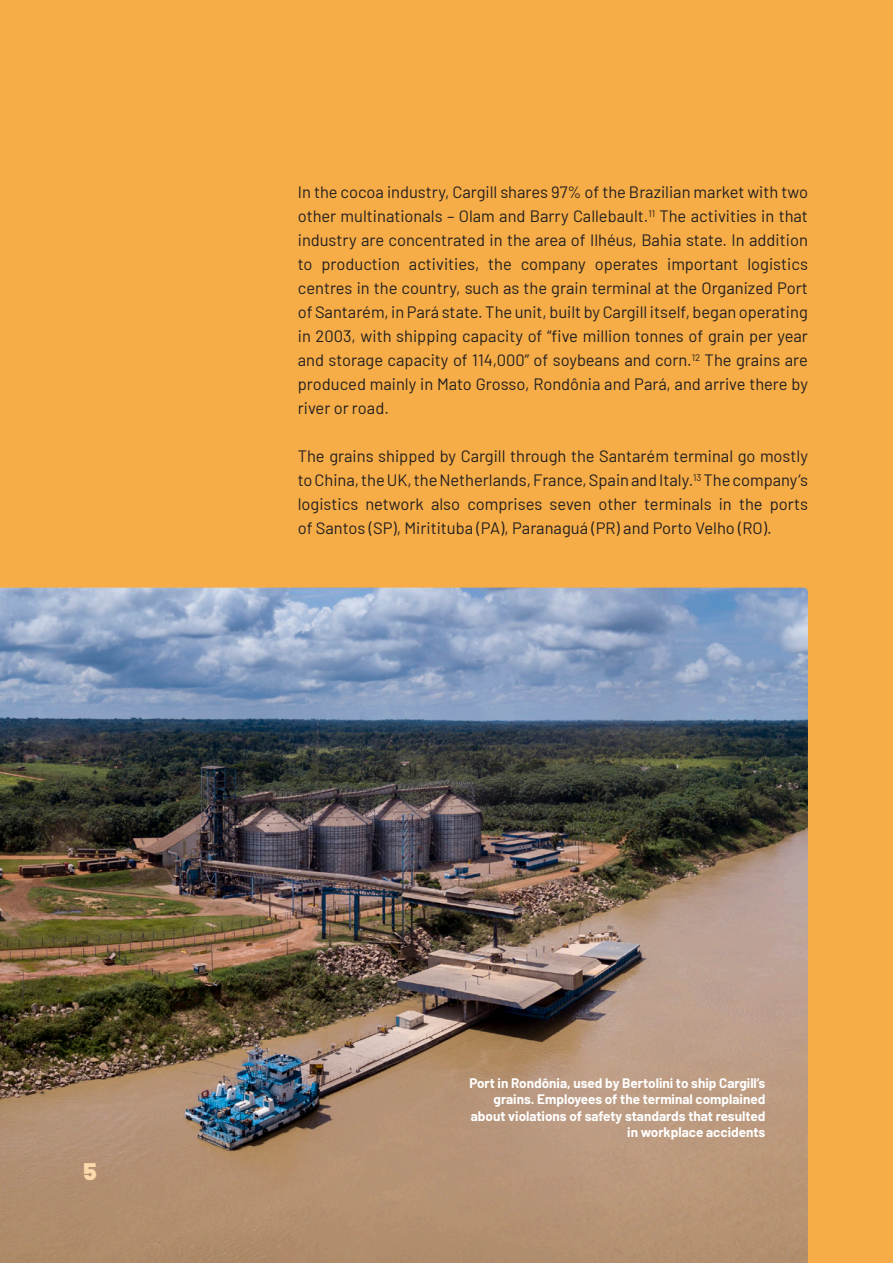
<style>
.page{position:relative;width:893px;height:1263px;background:#f6ad47}
.page>*{position:absolute;margin:0;border:0;box-sizing:border-box;transform-origin:0 0}
.miolo_CORPO{font:900 24px "Barlow";color:#fcd8ab}
.miolo_CORPO-2{font:16.5px/24px "Barlow";color:#231f20;text-align:justify}
.miolo_LEGENDA_foto_B{font:700 13.5px/16.5px "Barlow";color:#fff;text-align:right}
</style>
<div class="page">
<img style="left:0;top:588px;width:808px;height:675px">
<p class="miolo_CORPO-2" style="left:298px;top:179px;width:512px">In the cocoa industry, Cargill shares 97% of the Brazilian market with two other multinationals – Olam and Barry Callebault.<sup>11</sup> The activities in that industry are concentrated in the area of Ilhéus, Bahia state. In addition to production activities, the company operates important logistics centres in the country, such as the grain terminal at the Organized Port of Santarém, in Pará state. The unit, built by Cargill itself, began operating in 2003, with shipping capacity of “five million tonnes of grain per year and storage capacity of 114,000” of soybeans and corn.<sup>12</sup> The grains are produced mainly in Mato Grosso, Rondônia and Pará, and arrive there by river or road.</p>
<p class="miolo_CORPO-2" style="left:298px;top:443px;width:512px">The grains shipped by Cargill through the Santarém terminal go mostly to China, the UK, the Netherlands, France, Spain and Italy.<sup>13</sup> The company’s logistics network also comprises seven other terminals in the ports of Santos (SP), Miritituba (PA), Paranaguá (PR) and Porto Velho (RO).</p>
<p class="miolo_CORPO" style="left:83px;top:1153px;width:15px">5</p>
<p class="miolo_LEGENDA_foto_B" style="left:469px;top:1073px;width:298px">Port in Rondônia, used by Bertolini to ship Cargill’s grains. Employees of the terminal complained about violations of safety standards that resulted in workplace accidents</p>
</div>
